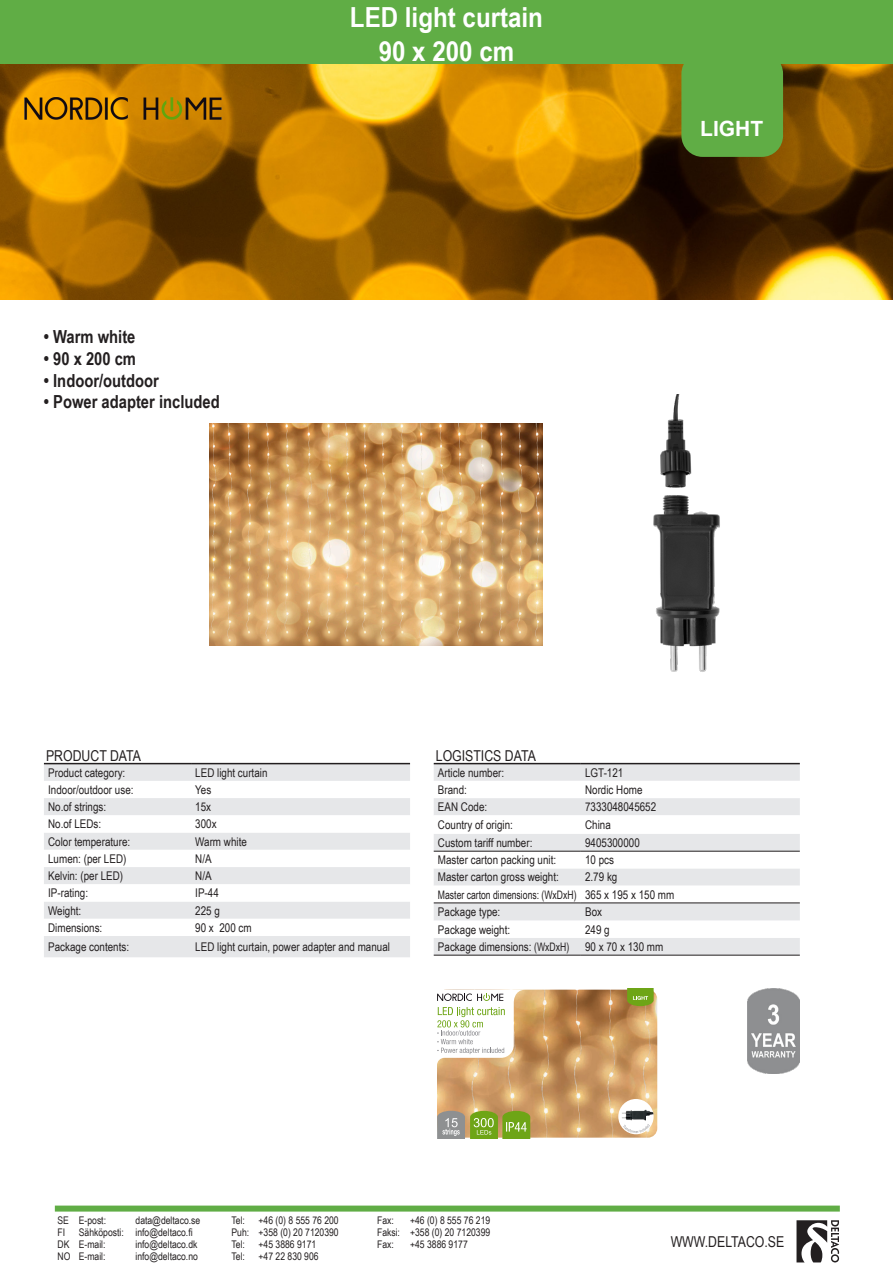
<style>
.page{position:relative;width:893px;height:1263px;background:#fff}
.page>*{position:absolute;margin:0;border:0;box-sizing:border-box;transform-origin:0 0}
.t1{font:700 27.6px/34.5px "Arial Narrow";color:#fff;text-align:center;scale:1.06 1}
.t2{font:700 21px "Arial";color:#fff}
.t3{font:700 18px "Arial Narrow";color:#231f20}
.t4{font:15px "Arial Narrow";color:#231f20}
.t5{font:12px "Arial Narrow";color:#231f20}
.t6{font:11.7px "Arial Narrow";color:#231f20;scale:.9 1}
.t7{font:10.5px "Arial Narrow";color:#231f20}
.s1{font-size:12px}
.s2{font-size:11.7px}
</style>
<div class="page">
<div style="left:55px;top:1205px;width:785px;height:6px;background:#60ad45"></div>
<svg style="left:796px;top:1252px;width:44px;height:11px"></svg>
<svg style="left:796px;top:1220px;width:43px;height:42px"></svg>
<div style="left:0;top:0;width:893px;height:65px;background:#60ad45"></div>
<img style="left:0;top:65px;width:893px;height:235px">
<div style="left:434px;top:764px;width:366px;height:191px;background:#e6e7e9"></div>
<svg style="left:434px;top:781px;width:366px;height:122px"></svg>
<svg style="left:434px;top:921px;width:366px;height:17px"></svg>
<hr style="left:434px;top:851px;width:147px;height:1px;background:#231f20">
<hr style="left:581px;top:851px;width:219px;height:1px;background:#231f20">
<hr style="left:434px;top:955px;width:147px;height:1px;background:#231f20">
<hr style="left:581px;top:955px;width:219px;height:1px;background:#231f20">
<hr style="left:434px;top:903px;width:147px;height:1px;background:#231f20">
<hr style="left:581px;top:903px;width:219px;height:1px;background:#231f20">
<hr style="left:434px;top:763px;width:147px;height:1px;background:#231f20">
<hr style="left:581px;top:763px;width:219px;height:1px;background:#231f20">
<svg style="left:44px;top:764px;width:366px;height:193px;fill:#e6e7e9"></svg>
<svg style="left:44px;top:815px;width:366px;height:121px"></svg>
<hr style="left:44px;top:763px;width:147px;height:1px;background:#231f20">
<hr style="left:191px;top:763px;width:219px;height:1px;background:#231f20">
<img style="left:16px;top:87px;width:213px;height:35px">
<img style="left:747px;top:988px;width:53px;height:85px">
<svg style="left:437px;top:988px;width:221px;height:151px;background:#cbac7c"></svg>
<img style="left:209px;top:423px;width:334px;height:223px">
<img style="left:653px;top:394px;width:67px;height:278px">
<div style="left:681px;top:52px;width:102px;height:105px;background:#60ad45;border-radius:21px"></div>
<h3 class="t3" style="left:44px;top:323px;width:93px">• Warm white</h3>
<h3 class="t3" style="left:44px;top:345px;width:94px">• 90 x 200 cm</h3>
<h3 class="t3" style="left:44px;top:367px;width:117px">• Indoor/outdoor</h3>
<h3 class="t3" style="left:44px;top:388px;width:177px">• Power adapter included</h3>
<h1 class="t1" style="left:350px;top:-2px;width:184px">LED light curtain<br>90 x 200 cm</h1>
<h2 class="t2" style="left:700px;top:114px;width:64px">LIGHT</h2>
<p class="t4" style="left:46px;top:745px;width:97px">PRODUCT DATA</p>
<p class="t5" style="left:48px;top:763px;width:79px">Product category:</p>
<p class="t5" style="left:195px;top:763px;width:74px">LED light curtain</p>
<p class="t5" style="left:48px;top:781px;width:87px">Indoor/outdoor use:</p>
<p class="t5" style="left:195px;top:781px;width:18px">Yes</p>
<p class="t5" style="left:48px;top:798px;width:59px">No.of strings:</p>
<p class="t5" style="left:195px;top:798px;width:17px">15x</p>
<p class="t5" style="left:48px;top:815px;width:55px">No.of LEDs:</p>
<p class="t5" style="left:195px;top:815px;width:23px">300x</p>
<p class="t5" style="left:48px;top:832px;width:84px">Color temperature:</p>
<p class="t5" style="left:195px;top:832px;width:53px">Warm white</p>
<p class="t5" style="left:48px;top:850px;width:80px">Lumen: (per LED)</p>
<p class="t5" style="left:195px;top:850px;width:18px">N/A</p>
<p class="t5" style="left:48px;top:867px;width:76px">Kelvin: (per LED)</p>
<p class="t5" style="left:195px;top:867px;width:18px">N/A</p>
<p class="t5" style="left:48px;top:884px;width:41px">IP-rating:</p>
<p class="t5" style="left:195px;top:884px;width:25px">IP-44</p>
<p class="t5" style="left:48px;top:901px;width:35px">Weight:</p>
<p class="t5" style="left:195px;top:901px;width:26px">225 g</p>
<p class="t5" style="left:48px;top:919px;width:56px">Dimensions:</p>
<p class="t5" style="left:195px;top:919px;width:58px">90 x 200 cm</p>
<p class="t5" style="left:48px;top:938px;width:82px">Package contents:</p>
<p class="t5" style="left:195px;top:938px;width:196px">LED light curtain, power adapter and manual</p>
<p class="t4" style="left:436px;top:745px;width:102px">LOGISTICS DATA</p>
<p class="t5" style="left:438px;top:763px;width:68px">Article number:</p>
<p class="t5" style="left:585px;top:763px;width:40px">LGT-121</p>
<p class="t5" style="left:438px;top:781px;width:30px">Brand:</p>
<p class="t5" style="left:585px;top:781px;width:59px">Nordic Home</p>
<p class="t5" style="left:438px;top:798px;width:51px">EAN Code:</p>
<p class="t5" style="left:585px;top:798px;width:73px">7333048045652</p>
<p class="t5" style="left:438px;top:816px;width:76px">Country of origin:</p>
<p class="t5" style="left:585px;top:816px;width:27px">China</p>
<p class="t5" style="left:438px;top:834px;width:96px">Custom tariff number:</p>
<p class="t5" style="left:585px;top:834px;width:56px">9405300000</p>
<p class="t5" style="left:438px;top:851px;width:120px">Master carton packing unit:</p>
<p class="t5" style="left:585px;top:851px;width:30px">10 pcs</p>
<p class="t5" style="left:438px;top:868px;width:122px">Master carton gross weight:</p>
<p class="t5" style="left:585px;top:868px;width:34px">2.79 kg</p>
<p class="t6" style="left:438px;top:886px;width:264px">Master carton dimensions: (WxDxH) <span class="s1">365 x 195 x 150 mm</span></p>
<p class="t5" style="left:438px;top:903px;width:64px">Package type:</p>
<p class="t5" style="left:585px;top:903px;width:18px">Box</p>
<p class="t5" style="left:438px;top:921px;width:74px">Package weight:</p>
<p class="t5" style="left:585px;top:921px;width:26px">249 g</p>
<p class="t5" style="left:438px;top:938px;width:133px">Package dimensions: <span class="s2">(WxDxH)</span></p>
<p class="t5" style="left:585px;top:938px;width:80px">90 x 70 x 130 mm</p>
<p class="t7" style="left:58px;top:1212px;width:50px">SE E-post:</p>
<p class="t7" style="left:136px;top:1212px;width:66px">data@deltaco.se</p>
<p class="t7" style="left:232px;top:1212px;width:15px">Tel:</p>
<p class="t7" style="left:259px;top:1212px;width:82px">+46 (0) 8 555 76 200</p>
<p class="t7" style="left:377px;top:1212px;width:18px">Fax:</p>
<p class="t7" style="left:410px;top:1212px;width:82px">+46 (0) 8 555 76 219</p>
<p class="t7" style="left:58px;top:1224px;width:9px">FI</p>
<p class="t7" style="left:79px;top:1224px;width:115px">Sähköposti: info@deltaco.fi</p>
<p class="t7" style="left:232px;top:1224px;width:109px">Puh: +358 (0) 20 7120390</p>
<p class="t7" style="left:377px;top:1224px;width:115px">Faksi: +358 (0) 20 7120399</p>
<p class="t7" style="left:58px;top:1236px;width:50px">DK E-mail:</p>
<p class="t7" style="left:136px;top:1236px;width:63px">info@deltaco.dk</p>
<p class="t7" style="left:232px;top:1236px;width:15px">Tel:</p>
<p class="t7" style="left:259px;top:1236px;width:59px">+45 3886 9171</p>
<p class="t7" style="left:377px;top:1236px;width:18px">Fax:</p>
<p class="t7" style="left:410px;top:1236px;width:59px">+45 3886 9177</p>
<p class="t7" style="left:58px;top:1248px;width:50px">NO E-mail:</p>
<p class="t7" style="left:136px;top:1248px;width:64px">info@deltaco.no</p>
<p class="t7" style="left:232px;top:1248px;width:15px">Tel:</p>
<p class="t7" style="left:259px;top:1248px;width:62px">+47 22 830 906</p>
<p class="t4" style="left:671px;top:1230px;width:115px">WWW.DELTACO.SE</p>
</div>
